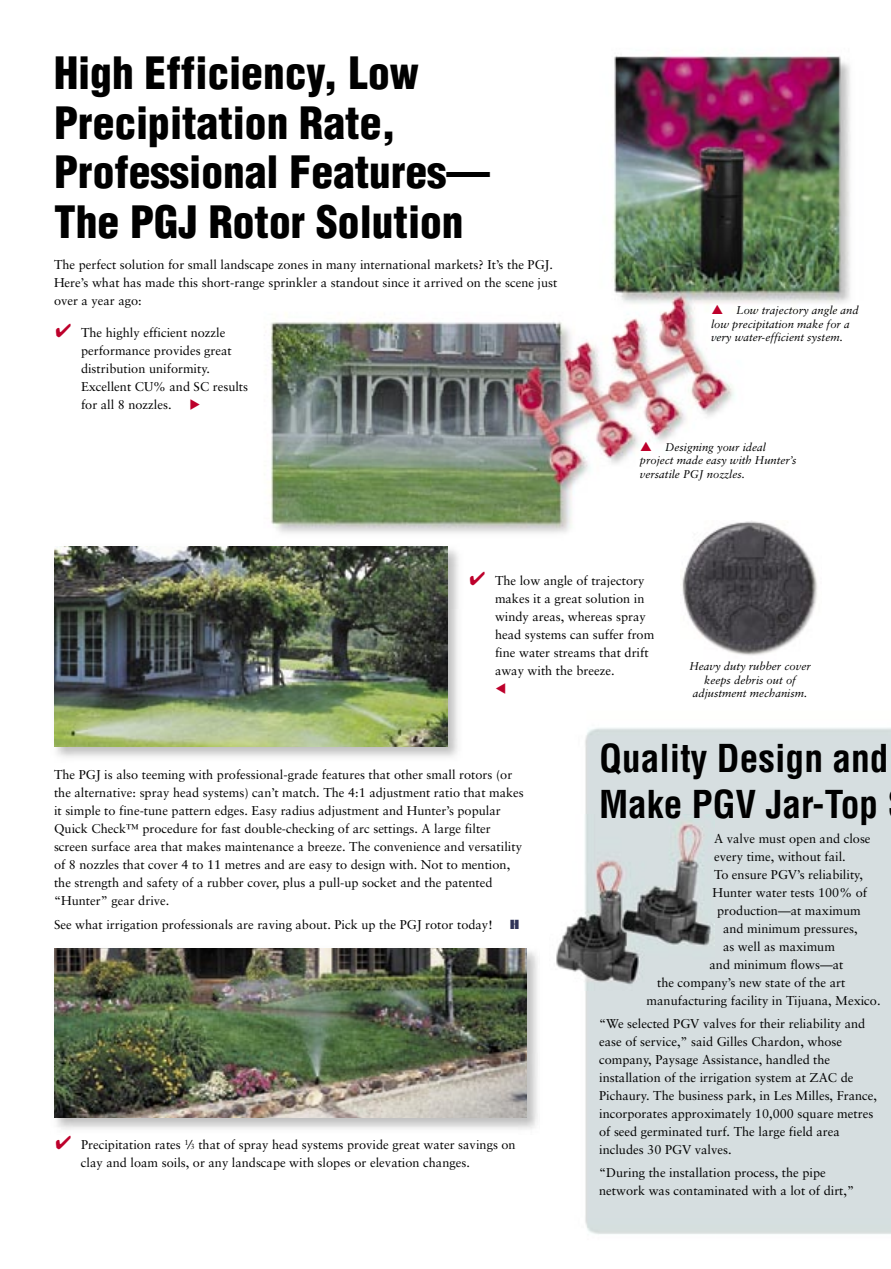
<style>
.page{position:relative;width:891px;height:1269px;background:#fff}
.page>*{position:absolute;margin:0;border:0;box-sizing:border-box;transform-origin:0 0}
.t1{font:900 condensed 43.5px/49.5px "Helvetica";color:#000}
.t2{font:700 condensed 37.5px/46.5px "Helvetica";color:#000}
.t3{font:12.75px/18px "Sabon";color:#000}
.t4{font:900 12.75px "Army";color:#303458;scale:1.1 1}
.t5{font:italic 11.25px/13.5px "Sabon";color:#000}
.s1{color:#bd002b}
.s2{font-style:italic}
.s3{font-size:7.5px}
</style>
<div class="page">
<img style="left:264px;top:55px;width:587px;height:478px">
<img style="left:551px;top:815px;width:164px;height:175px">
<img style="left:56px;top:546px;width:403px;height:212px">
<img style="left:54px;top:547px;width:393px;height:200px">
<img style="left:54px;top:948px;width:484px;height:182px">
<img style="left:54px;top:949px;width:472px;height:169px">
<img style="left:681px;top:520px;width:141px;height:140px">
<svg style="left:641px;top:441px;width:11px;height:10px"></svg>
<svg style="left:712px;top:305px;width:11px;height:9px"></svg>
<h1 class="t1" style="left:54px;top:48px;width:438px">High Efficiency, Low<br>Precipitation Rate,<br>Professional Features—<br>The PGJ Rotor Solution</h1>
<p class="t3" style="left:54px;top:256px;width:505px">The perfect solution for small landscape zones in many international markets? It’s the PGJ.<br>Here’s what has made this short-range sprinkler a standout since it arrived on the scene just over a year ago:</p>
<p class="t3" style="left:81px;top:323px;width:169px;text-indent:-26px"><span class="s1">✔</span> The highly efficient nozzle performance provides great distribution uniformity.<br>Excellent CU% and SC results for all 8 nozzles.</p>
<p class="t5" style="left:711px;top:304px;width:149px;text-indent:25px">Low trajectory angle and low precipitation make for a very water-efficient system.</p>
<p class="t5" style="left:640px;top:440px;width:158px;text-indent:25px">Designing your ideal project made easy with Hunter’s versatile PGJ nozzles.</p>
<p class="t3" style="left:495px;top:572px;width:161px;text-indent:-26px"><span class="s1">✔</span> The low angle of trajectory makes it a great solution in windy areas, whereas spray head systems can suffer from fine water streams that drift away with the breeze.</p>
<p class="t5" style="left:689px;top:659px;width:123px;text-align:center">Heavy duty rubber cover keeps debris out of adjustment mechanism.</p>
<p class="t3" style="left:54px;top:766px;width:471px">The PGJ is also teeming with professional-grade features that other small rotors (or the alternative: spray head systems) can’t match. The 4:1 adjustment ratio that makes it simple to fine-tune pattern edges. Easy radius adjustment and Hunter’s popular Quick Check™ procedure for fast double-checking of arc settings. A large filter screen surface area that makes maintenance a breeze. The convenience and versatility of 8 nozzles that cover 4 to 11 metres and are easy to design with. Not to mention, the strength and safety of a rubber cover, plus a pull-up socket and the patented “Hunter” gear drive.</p>
<p class="t3" style="left:54px;top:915px;width:440px">See what irrigation professionals are raving about. Pick up the PGJ rotor today!</p>
<p class="t4" style="left:510px;top:916px;width:10px">H</p>
<p class="t3" style="left:81px;top:1135px;width:436px;text-indent:-26px"><span class="s1">✔</span> Precipitation rates <sup>1</sup><span class="s2">/</span><span class="s3">3</span> that of spray head systems provide great water savings on clay and loam soils, or any landscape with slopes or elevation changes.</p>
<h2 class="t2" style="left:599px;top:734px;width:291px">Quality Design and<br>Make PGV Jar-Top</h2>
<p class="t3" style="left:714px;top:829px;width:158px">A valve must open and close</p>
<p class="t3" style="left:714px;top:847px;width:133px">every time, without fail.</p>
<p class="t3" style="left:714px;top:865px;width:150px">To ensure PGV’s reliability,</p>
<p class="t3" style="left:713px;top:883px;width:156px">Hunter water tests 100% of</p>
<p class="t3" style="left:717px;top:901px;width:145px">production—at maximum</p>
<p class="t3" style="left:723px;top:919px;width:136px">and minimum pressures,</p>
<p class="t3" style="left:723px;top:937px;width:113px">as well as maximum</p>
<p class="t3" style="left:710px;top:955px;width:135px">and minimum flows—at</p>
<p class="t3" style="left:657px;top:973px;width:190px">the company’s new state of the art</p>
<p class="t3" style="left:647px;top:991px;width:236px">manufacturing facility in Tijuana, Mexico.</p>
<p class="t3" style="left:599px;top:1014px;width:280px">“We selected PGV valves for their reliability and ease of service,” said Gilles Chardon, whose company, Paysage Assistance, handled the installation of the irrigation system at ZAC de Pichaury. The business park, in Les Milles, France, incorporates approximately 10,000 square metres of seed germinated turf. The large field area includes 30 PGV valves.</p>
<p class="t3" style="left:599px;top:1164px;width:257px">“During the installation process, the pipe network was contaminated with a lot of dirt,”</p>
</div>
